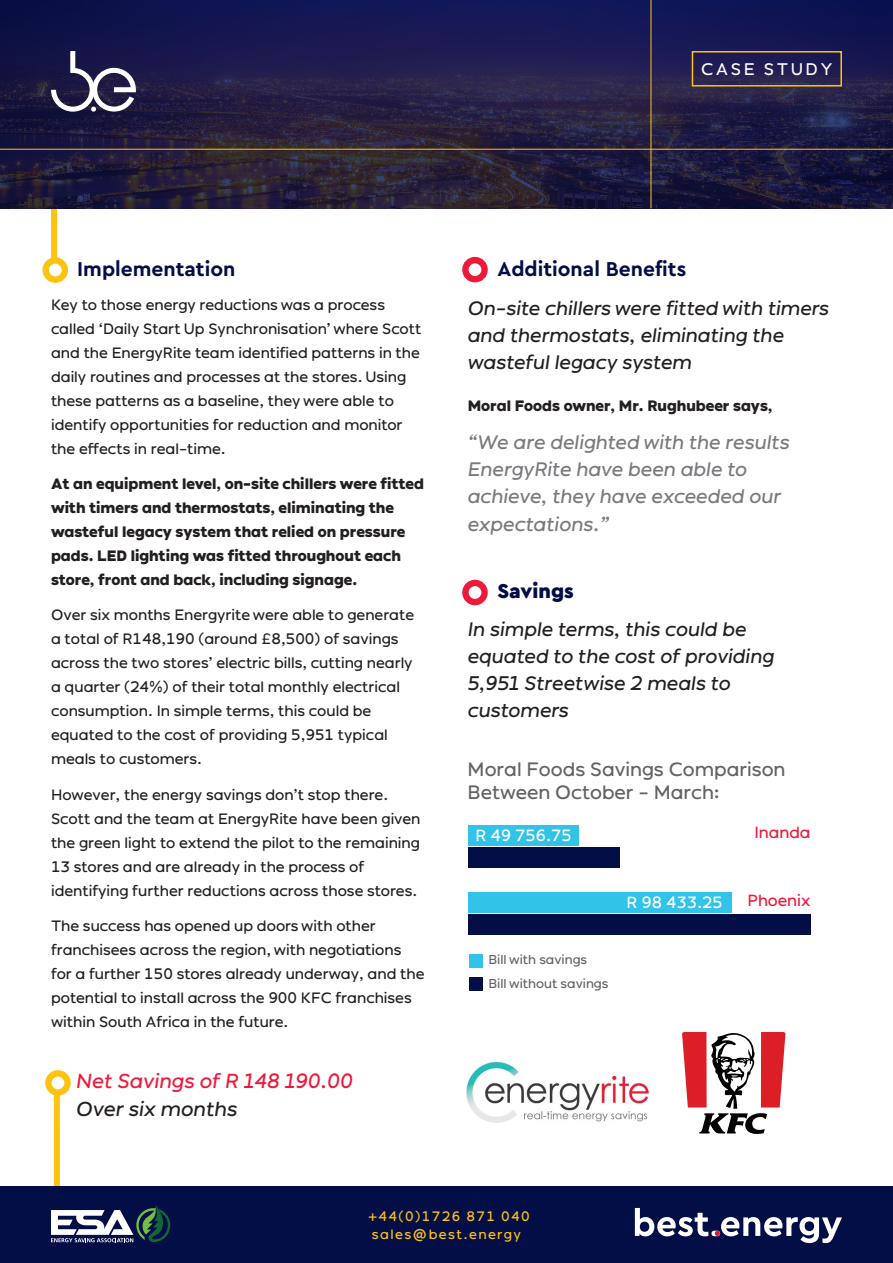
<style>
.page{position:relative;width:893px;height:1263px;background:#fff}
.page>*{position:absolute;margin:0;border:0;box-sizing:border-box;transform-origin:0 0}
.t1{font:700 21px "Cera Pro";color:#030e46}
.t2{font:900 21px "Cera Pro";color:#030e46}
.t3{font:italic 20.25px/27.8px "Ondo";color:#ed1a3b}
.t4{font:italic 19.5px/27px "Ondo";color:#231f20}
.t5{font:italic 19.5px/27.3px "Ondo";color:#787a7d}
.t6{font:19.35px/23.2px "Ondo";color:#636366}
.t7{font:16.8px "Ondo";letter-spacing:.15em;color:#fff}
.t8{font:16.05px "Ondo";color:#fff}
.t9{font:16.05px "Ondo";color:#ed1a3b}
.t10{font:15px/24px "Ondo";color:#231f20}
.t11{font:700 15px/24px "Ondo";color:#231f20}
.t12{font:13.5px/18px "Ondo";letter-spacing:.1em;color:#fec210}
.t13{font:12.9px/24.2px "Ondo";color:#636366}
.s1{color:#231f20}
</style>
<div class="page">
<div style="left:51px;top:204px;width:6px;height:55px;background:#fec210"></div>
<svg style="left:0;top:0;width:893px;height:208px;background:#1f1c44"></svg>
<div style="left:54px;top:1076px;width:6px;height:136px;background:#fec210"></div>
<svg style="left:48px;top:1073px;width:20px;height:19px"></svg>
<div style="left:45px;top:1070px;width:26px;height:26px;border:6px solid #fec210;border-radius:50%"></div>
<div style="left:468px;top:825px;width:111px;height:21px;background:#32c3e8"></div>
<div style="left:468px;top:848px;width:152px;height:20px;background:#030e46"></div>
<div style="left:469px;top:954px;width:13px;height:14px;background:#32c3e8"></div>
<div style="left:469px;top:977px;width:13px;height:14px;background:#030e46"></div>
<div style="left:469px;top:892px;width:263px;height:20px;background:#32c3e8"></div>
<div style="left:469px;top:914px;width:342px;height:21px;background:#030e46"></div>
<svg style="left:46px;top:260px;width:19px;height:20px"></svg>
<div style="left:43px;top:257px;width:25px;height:26px;border:6px solid #fec210;border-radius:50%"></div>
<hr style="left:0;top:149px;width:893px;height:1px;background:#fec210">
<hr style="left:651px;top:0;width:1px;height:208px;background:#fec210">
<div style="left:692px;top:51px;width:150px;height:36px;border:2px solid #fec210"></div>
<svg style="left:51px;top:51px;width:85px;height:61px"></svg>
<div style="left:0;top:1186px;width:893px;height:77px;background:#030e46"></div>
<svg style="left:635px;top:1208px;width:73px;height:28px"></svg>
<div style="left:711px;top:1231px;width:9px;height:5px;background:#fff;border-radius:3px"></div>
<svg style="left:715px;top:1217px;width:127px;height:26px"></svg>
<svg style="left:51px;top:1205px;width:119px;height:37px"></svg>
<svg style="left:465px;top:260px;width:20px;height:19px"></svg>
<div style="left:462px;top:257px;width:26px;height:25px;border:6px solid #ed1a3b;border-radius:50%"></div>
<svg style="left:465px;top:583px;width:20px;height:19px"></svg>
<div style="left:462px;top:580px;width:26px;height:25px;border:6px solid #ed1a3b;border-radius:50%"></div>
<svg style="left:682px;top:1032px;width:104px;height:102px"></svg>
<img style="left:466px;top:1061px;width:183px;height:62px">
<p class="t7" style="left:701px;top:60px;width:133px">CASE STUDY</p>
<p class="t1" style="left:77px;top:255px;width:160px">Implementation</p>
<p class="t1" style="left:497px;top:255px;width:190px">Additional Benefits</p>
<p class="t4" style="left:468px;top:294px;width:363px;line-height:27.5px">On-site chillers were fitted with timers and thermostats, eliminating the wasteful legacy system</p>
<p class="t11" style="left:468px;top:394px;width:306px">Moral Foods owner, Mr. Rughubeer says,</p>
<p class="t5" style="left:468px;top:428px;width:323px">“We are delighted with the results<br>EnergyRite have been able to achieve, they have exceeded our expectations.”</p>
<p class="t10" style="left:51px;top:292px;width:372px">Key to those energy reductions was a process called ‘Daily Start Up Synchronisation’ where Scott and the EnergyRite team identified patterns in the daily routines and processes at the stores. Using these patterns as a baseline, they were able to identify opportunities for reduction and monitor the effects in real-time.</p>
<p class="t11" style="left:51px;top:472px;width:374px">At an equipment level, on-site chillers were fitted with timers and thermostats, eliminating the wasteful legacy system that relied on pressure pads. LED lighting was fitted throughout each store, front and back, including signage.</p>
<p class="t10" style="left:51px;top:603px;width:365px">Over six months Energyrite were able to generate a total of R148,190 (around £8,500) of savings across the two stores’ electric bills, cutting nearly a quarter (24%) of their total monthly electrical consumption. In simple terms, this could be equated to the cost of providing 5,951 typical meals to customers.</p>
<p class="t10" style="left:51px;top:782px;width:371px">However, the energy savings don’t stop there.<br>Scott and the team at EnergyRite have been given the green light to extend the pilot to the remaining 13 stores and are already in the process of identifying further reductions across those stores.</p>
<p class="t10" style="left:51px;top:913px;width:375px">The success has opened up doors with other franchisees across the region, with negotiations for a further 150 stores already underway, and the potential to install across the 900 KFC franchises within South Africa in the future.</p>
<p class="t2" style="left:497px;top:577px;width:78px">Savings</p>
<p class="t4" style="left:468px;top:616px;width:308px">In simple terms, this could be equated to the cost of providing<br>5,951 Streetwise 2 meals to customers</p>
<p class="t6" style="left:468px;top:757px;width:319px">Moral Foods Savings Comparison<br>Between October - March:</p>
<p class="t9" style="left:754px;top:823px;width:58px">Inanda</p>
<p class="t8" style="left:476px;top:826px;width:98px">R 49 756.75</p>
<p class="t9" style="left:747px;top:891px;width:65px">Phoenix</p>
<p class="t8" style="left:627px;top:893px;width:98px">R 98 433.25</p>
<p class="t13" style="left:489px;top:947px;width:121px">Bill with savings<br>Bill without savings</p>
<p class="t3" style="left:76px;top:1067px;width:278px">Net Savings of R 148 190.00<br><span class="s1">Over six months</span></p>
<p class="t12" style="left:368px;top:1207px;width:163px">+44(0)1726 871 040 sales@best.energy</p>
</div>
